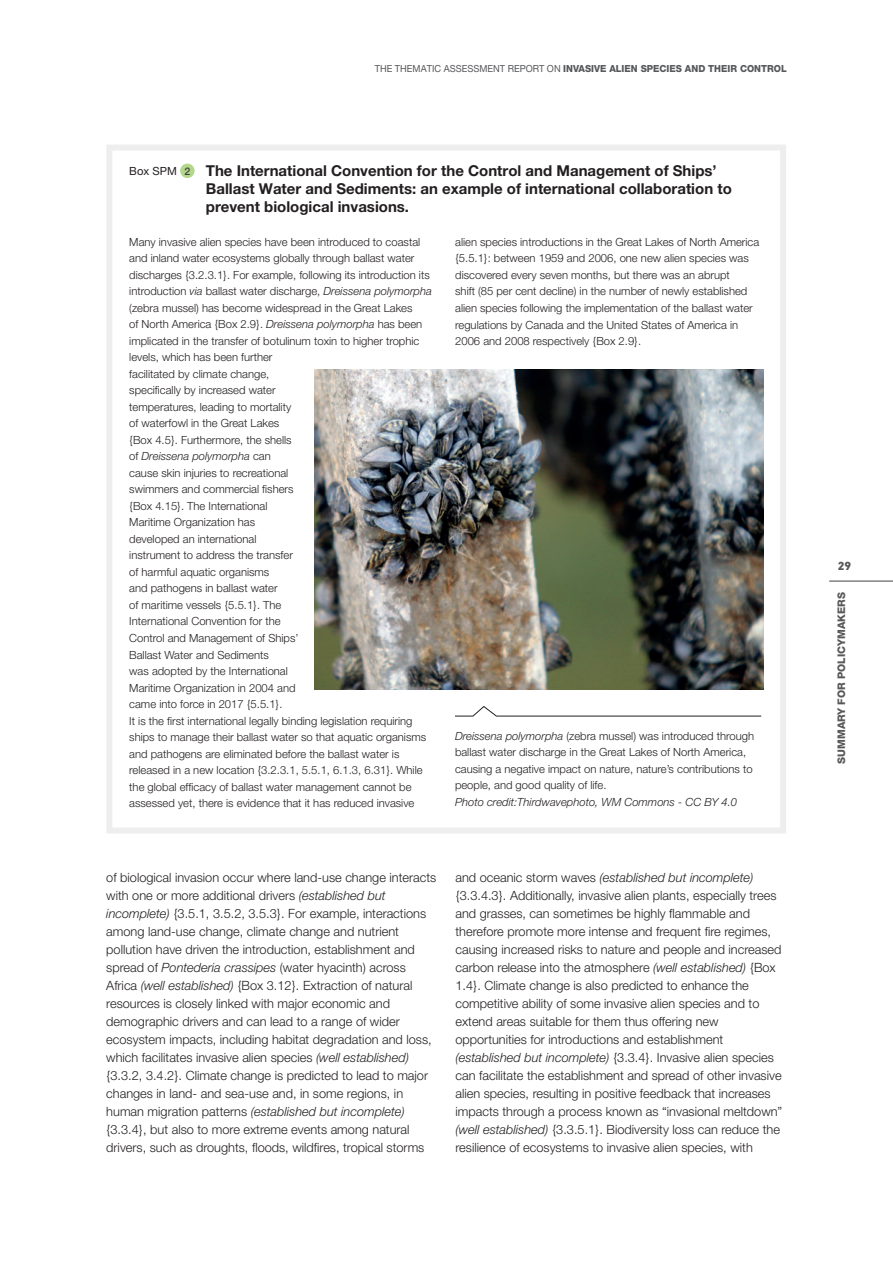
<style>
.page{position:relative;width:893px;height:1263px;background:#fff}
.page>*{position:absolute;margin:0;border:0;box-sizing:border-box;transform-origin:0 0}
.t1{font:700 15px/18px "Helvetica Neue LT Pro";color:#231f20}
.t2{font:300 12.75px/18px "Helvetica Neue LT Pro";color:#231f20}
.t3{font:italic 300 12.75px "Helvetica Neue LT Std";color:#231f20}
.t4{font:800 12px "DIN Next LT Pro";color:#57585a}
.t5{font:300 11.25px/16.5px "Helvetica Neue LT Pro";color:#231f20}
.t6{font:italic 300 11.25px "Helvetica Neue LT Pro";color:#231f20}
.t7{font:italic 300 11.25px "Helvetica Neue LT Std";color:#231f20}
.t8{font:800 10.5px "Helvetica Neue LT Pro";color:#57585a}
.t9{font:800 9.75px "Helvetica Neue LT Pro";color:#57585a;scale:.95 1}
.s1{font-weight:400}
.s2{font-weight:400;font-size:11.25px}
.s3{font-weight:500;font-size:10.5px;color:#3e3e3f}
.s4{font-style:italic}
.s5{font-family:"Helvetica Neue LT Std";font-style:italic}
.s6{font-family:"Helvetica Neue LT Pro";font-style:normal}
</style>
<div class="page">
<hr style="left:829px;top:580px;width:64px;height:2px;background:#57585a">
<div style="left:180px;top:164px;width:15px;height:14px;background:#b3d78b;border-radius:50%"></div>
<div style="left:106px;top:145px;width:680px;height:688px;border:6px solid #eeeeef"></div>
<img style="left:315px;top:370px;width:448px;height:319px">
<svg style="left:455px;top:706px;width:306px;height:10px"></svg>
<p class="t9" style="left:375px;top:63px;width:435px"><span class="s1">THE THEMATIC ASSESSMENT REPORT ON</span> INVASIVE ALIEN SPECIES AND THEIR CONTROL</p>
<h1 class="t1" style="left:206px;top:161px;width:527px;text-indent:-77px"><span class="s2">Box SPM</span> <span class="s3">2</span> The International Convention for the Control and Management of Ships’<br>Ballast Water and Sediments: an example of international collaboration to prevent biological invasions.</h1>
<p class="t5" style="left:129px;top:233px;width:304px">Many invasive alien species have been introduced to coastal and inland water ecosystems globally through ballast water discharges {3.2.3.1}. For example, following its introduction its introduction <span class="s4">via</span> ballast water discharge, <span class="s5">Dreissena polymorpha </span>(zebra mussel) has become widespread in the Great Lakes<br>of North America {Box 2.9}. <span class="s5">Dreissena polymorpha</span> has been implicated in the transfer of botulinum toxin to higher trophic levels, which has been further<br>facilitated by climate change,<br>specifically by increased water<br>temperatures, leading to mortality<br>of waterfowl in the Great Lakes<br>{Box 4.5}. Furthermore, the shells</p>
<p class="t7" style="left:129px;top:450px;width:143px"><span class="s6">of</span> Dreissena polymorpha <span class="s6">can</span></p>
<p class="t5" style="left:129px;top:464px;width:298px">cause skin injuries to recreational<br>swimmers and commercial fishers<br>{Box 4.15}. The International<br>Maritime Organization has<br>developed an international<br>instrument to address the transfer<br>of harmful aquatic organisms<br>and pathogens in ballast water<br>of maritime vessels {5.5.1}. The<br>International Convention for the<br>Control and Management of Ships’<br>Ballast Water and Sediments<br>was adopted by the International<br>Maritime Organization in 2004 and<br>came into force in 2017 {5.5.1}.<br>It is the first international legally binding legislation requiring ships to manage their ballast water so that aquatic organisms and pathogens are eliminated before the ballast water is released in a new location {3.2.3.1, 5.5.1, 6.1.3, 6.31}. While the global efficacy of ballast water management cannot be assessed yet, there is evidence that it has reduced invasive</p>
<p class="t5" style="left:455px;top:233px;width:306px">alien species introductions in the Great Lakes of North America {5.5.1}: between 1959 and 2006, one new alien species was discovered every seven months, but there was an abrupt<br>shift (85 per cent decline) in the number of newly established alien species following the implementation of the ballast water regulations by Canada and the United States of America in 2006 and 2008 respectively {Box 2.9}.</p>
<p class="t5" style="left:455px;top:727px;width:301px"><span class="s5">Dreissena polymorpha</span> (zebra mussel) was introduced through ballast water discharge in the Great Lakes of North America, causing a negative impact on nature, nature’s contributions to people, and good quality of life.</p>
<p class="t6" style="left:455px;top:795px;width:284px">Photo credit:Thirdwavephoto, WM Commons - CC BY 4.0</p>
<p class="t2" style="left:106px;top:868px;width:331px">of biological invasion occur where land-use change interacts with one or more additional drivers <span class="s5">(established but incomplete)</span> {3.5.1, 3.5.2, 3.5.3}. For example, interactions among land-use change, climate change and nutrient pollution have driven the introduction, establishment and spread of <span class="s5">Pontederia crassipes</span> (water hyacinth) across Africa <span class="s5">(well established)</span> {Box 3.12}. Extraction of natural resources is closely linked with major economic and demographic drivers and can lead to a range of wider ecosystem impacts, including habitat degradation and loss, which facilitates invasive alien species <span class="s5">(well established) </span>{3.3.2, 3.4.2}. Climate change is predicted to lead to major changes in land- and sea-use and, in some regions, in</p>
<p class="t3" style="left:106px;top:1104px;width:300px"><span class="s6">human migration patterns</span> (established but incomplete)</p>
<p class="t2" style="left:106px;top:1120px;width:320px">{3.3.4}, but also to more extreme events among natural drivers, such as droughts, floods, wildfires, tropical storms</p>
<p class="t3" style="left:455px;top:870px;width:300px"><span class="s6">and oceanic storm waves</span> (established but incomplete)</p>
<p class="t2" style="left:455px;top:886px;width:328px">{3.3.4.3}. Additionally, invasive alien plants, especially trees and grasses, can sometimes be highly flammable and therefore promote more intense and frequent fire regimes, causing increased risks to nature and people and increased carbon release into the atmosphere <span class="s5">(well established)</span> {Box 1.4}. Climate change is also predicted to enhance the competitive ability of some invasive alien species and to extend areas suitable for them thus offering new opportunities for introductions and establishment <span class="s5">(established but incomplete)</span> {3.3.4}. Invasive alien species can facilitate the establishment and spread of other invasive alien species, resulting in positive feedback that increases impacts through a process known as “invasional meltdown” <span class="s5">(well established)</span> {3.3.5.1}. Biodiversity loss can reduce the resilience of ecosystems to invasive alien species, with</p>
<p class="t4" style="left:838px;top:559px;width:15px">29</p>
<p class="t8" style="left:835px;top:764px;width:173px;rotate:-90deg">SUMMARY FOR POLICYMAKERS</p>
</div>
